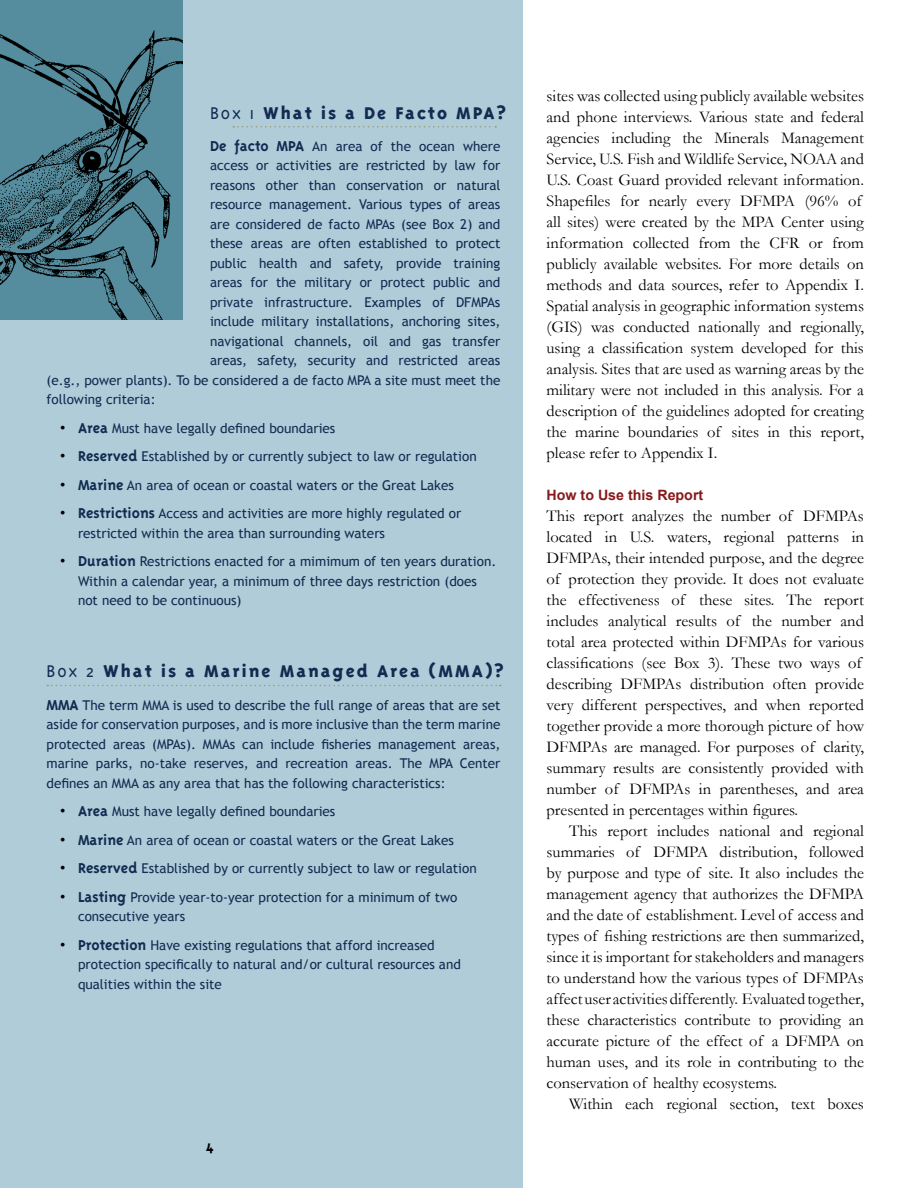
<style>
.page{position:relative;width:918px;height:1188px;background:#fff}
.page>*{position:absolute;margin:0;border:0;box-sizing:border-box;transform-origin:0 0}
.t1{font:800 19.5px "Triplex";letter-spacing:.1em;color:#112b51}
.t2{font:16.5px/21px "Garamond";color:#000}
.t3{font:15px/28.5px "Arial";color:#000;text-align:justify}
.t4{font:700 14.25px "Arial";color:#89191c}
.t5{font:13.5px/28.5px "Trebuchet MS";color:#112b51}
.s1{font-weight:300}
.s2{font-family:"Triplex";font-weight:700;font-size:16.5px}
</style>
<div class="page">
<div style="left:0;top:0;width:523px;height:1188px;background:#b0ccd8"></div>
<svg style="left:233px;top:126px;width:263px;height:2px"></svg>
<svg style="left:47px;top:685px;width:454px;height:1px"></svg>
<img style="left:0;top:0;width:182px;height:320px">
<p class="t1" style="left:210px;top:101px;width:298px"><span class="s1">Box 1</span> What is a De Facto MPA?</p>
<p class="t5" style="left:210px;top:132px;width:292px"><span class="s2">De facto MPA</span> An area of the ocean where</p>
<p class="t5" style="left:210px;top:151px;width:292px">access or activities are restricted by law for</p>
<p class="t5" style="left:210px;top:171px;width:292px">reasons other than conservation or natural</p>
<p class="t5" style="left:210px;top:190px;width:292px">resource management. Various types of areas</p>
<p class="t5" style="left:210px;top:210px;width:292px">are considered de facto MPAs (see Box 2) and</p>
<p class="t5" style="left:210px;top:229px;width:292px">these areas are often established to protect</p>
<p class="t5" style="left:210px;top:249px;width:292px">public health and safety, provide training</p>
<p class="t5" style="left:210px;top:268px;width:292px">areas for the military or protect public and</p>
<p class="t5" style="left:210px;top:288px;width:292px">private infrastructure. Examples of DFMPAs</p>
<p class="t5" style="left:210px;top:307px;width:292px">include military installations, anchoring sites,</p>
<p class="t5" style="left:210px;top:327px;width:292px">navigational channels, oil and gas transfer</p>
<p class="t5" style="left:210px;top:346px;width:292px">areas, safety, security and restricted areas</p>
<p class="t5" style="left:46px;top:366px;width:455px">(e.g., power plants). To be considered a de facto MPA a site must meet the</p>
<p class="t5" style="left:46px;top:385px;width:111px">following criteria:</p>
<p class="t5" style="left:78px;top:414px;width:400px"><span class="s2">Area</span> Must have legally defined boundaries<br><span class="s2">Reserved</span> Established by or currently subject to law or regulation <span class="s2">Marine</span> An area of ocean or coastal waters or the Great Lakes <span class="s2">Restrictions</span> Access and activities are more highly regulated or</p>
<p class="t5" style="left:78px;top:519px;width:420px">restricted within the area than surrounding waters<br><span class="s2">Duration</span> Restrictions enacted for a mimimum of ten years duration.</p>
<p class="t5" style="left:78px;top:571px;width:400px;line-height:19.5px">Within a calendar year, a minimum of three days restriction (does not need to be continuous)</p>
<p class="t3" style="left:60px;top:413px;width:7px">• • • •</p>
<p class="t3" style="left:60px;top:547px;width:7px">•</p>
<p class="t1" style="left:46px;top:660px;width:459px"><span class="s1">Box 2</span> What is a Marine Managed Area (MMA)?</p>
<p class="t5" style="left:46px;top:695px;width:455px;line-height:19.5px;text-align:justify"><span class="s2">MMA</span> The term MMA is used to describe the full range of areas that are set aside for conservation purposes, and is more inclusive than the term marine protected areas (MPAs). MMAs can include fisheries management areas, marine parks, no-take reserves, and recreation areas. The MPA Center defines an MMA as any area that has the following characteristics:</p>
<p class="t5" style="left:78px;top:797px;width:400px"><span class="s2">Area</span> Must have legally defined boundaries<br><span class="s2">Marine</span> An area of ocean or coastal waters or the Great Lakes <span class="s2">Reserved</span> Established by or currently subject to law or regulation <span class="s2">Lasting</span> Provide year-to-year protection for a minimum of two</p>
<p class="t5" style="left:78px;top:902px;width:358px">consecutive years<br><span class="s2">Protection</span> Have existing regulations that afford increased</p>
<p class="t5" style="left:78px;top:955px;width:384px;line-height:19.5px">protection specifically to natural and/or cultural resources and qualities within the site</p>
<p class="t3" style="left:60px;top:796px;width:7px">• • • •</p>
<p class="t3" style="left:60px;top:930px;width:7px">•</p>
<p class="t2" style="left:547px;top:85px;width:319px">sites was collected using publicly available websites and phone interviews. Various state and federal agencies including the Minerals Management Service, U.S. Fish and Wildlife Service, NOAA and U.S. Coast Guard provided relevant information.<br>Shapefiles for nearly every DFMPA (96% of all sites) were created by the MPA Center using information collected from the CFR or from publicly available websites. For more details on methods and data sources, refer to Appendix I.<br>Spatial analysis in geographic information systems (GIS) was conducted nationally and regionally, using a classification system developed for this analysis. Sites that are used as warning areas by the military were not included in this analysis. For a description of the guidelines adopted for creating the marine boundaries of sites in this report, please refer to Appendix I.</p>
<p class="t4" style="left:547px;top:487px;width:158px">How to Use this Report</p>
<p class="t2" style="left:547px;top:505px;width:319px">This report analyzes the number of DFMPAs located in U.S. waters, regional patterns in DFMPAs, their intended purpose, and the degree of protection they provide. It does not evaluate the effectiveness of these sites. The report includes analytical results of the number and total area protected within DFMPAs for various classifications (see Box 3). These two ways of describing DFMPAs distribution often provide very different perspectives, and when reported together provide a more thorough picture of how DFMPAs are managed. For purposes of clarity, summary results are consistently provided with number of DFMPAs in parentheses, and area presented in percentages within figures.</p>
<p class="t2" style="left:547px;top:820px;width:319px;text-align:justify;text-indent:22px">This report includes national and regional summaries of DFMPA distribution, followed by purpose and type of site. It also includes the management agency that authorizes the DFMPA and the date of establishment. Level of access and types of fishing restrictions are then summarized, since it is important for stakeholders and managers to understand how the various types of DFMPAs affect user activities differently. Evaluated together, these characteristics contribute to providing an accurate picture of the effect of a DFMPA on human uses, and its role in contributing to the conservation of healthy ecosystems.</p>
<p class="t2" style="left:569px;top:1093px;width:296px">Within each regional section, text boxes</p>
</div>
